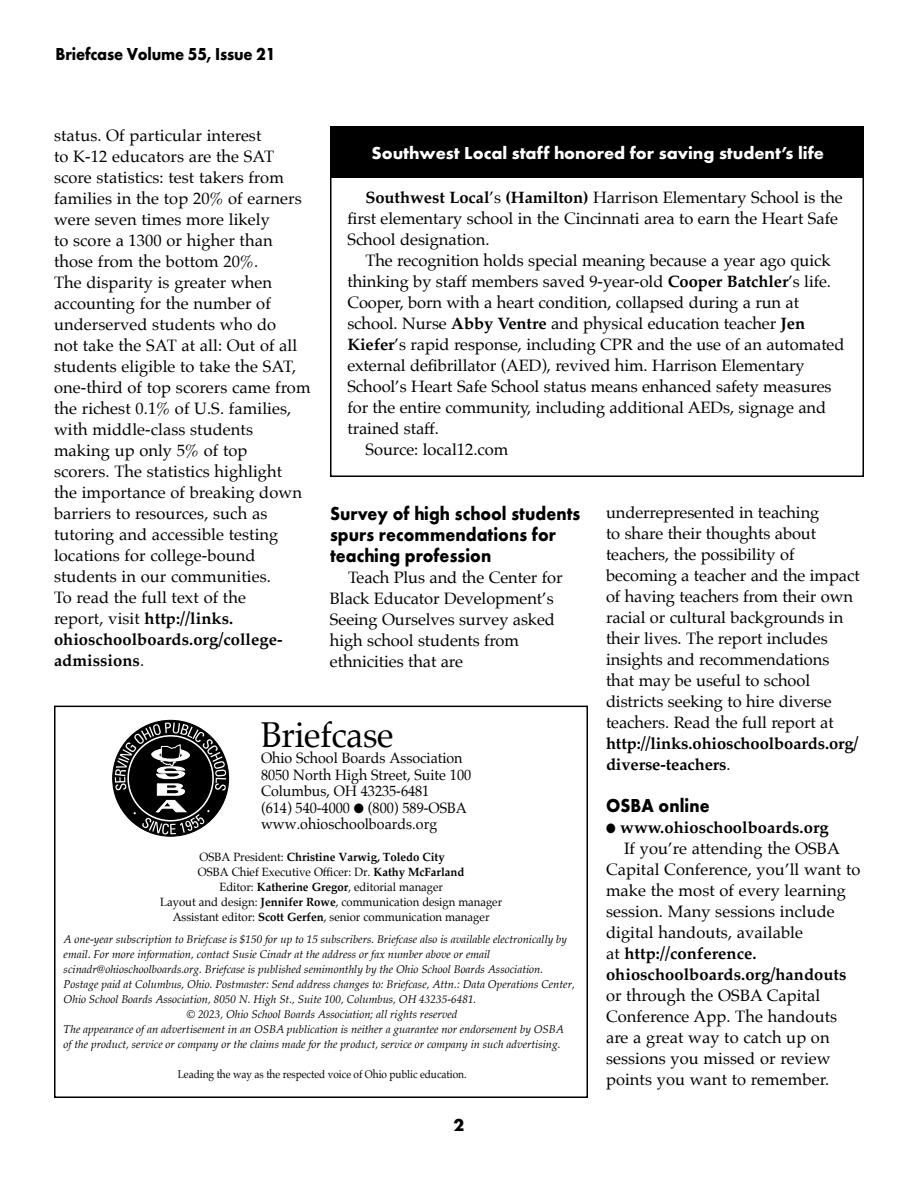
<style>
.page{position:relative;width:918px;height:1188px;background:#fff}
.page>*{position:absolute;margin:0;border:0;box-sizing:border-box;transform-origin:0 0}
.t1{font:36px "Palatino";letter-spacing:-.01em;color:#000;scale:.95 1}
.t2{font:700 19.5px/21px "Futura PT";letter-spacing:.005em;color:#000;scale:.9 1}
.t3{font:700 18px "Futura PT";color:#fff}
.t4{font:700 18px "Futura PT";letter-spacing:-.01em;color:#000;scale:.9 1}
.t5{font:700 18px "Futura PT";letter-spacing:-.01em;color:#000}
.t6{font:16.5px/21px "Palatino";color:#000}
.t7{font:700 16.5px/21px "Palatino";letter-spacing:.005em;color:#000}
.t8{font:15px/16.5px "Palatino";color:#000;scale:.95 1}
.t9{font:12px "Palatino";color:#000;scale:.95 1}
.t10{font:700 12px "Palatino";color:#000;scale:.95 1}
.t11{font:italic 11.25px "Palatino";color:#000}
.t12{font:11.25px "Palatino";letter-spacing:-.005em;color:#000;scale:.9 1}
.s1{font-weight:700}
.s2{font-weight:400}
</style>
<div class="page">
<div style="left:54px;top:706px;width:534px;height:392px;border:2px solid #000"></div>
<div style="left:330px;top:171px;width:534px;height:306px;border:2px solid #000"></div>
<div style="left:330px;top:126px;width:534px;height:52px;background:#000"></div>
<svg style="left:115px;top:723px;width:111px;height:112px"></svg>
<p class="t4" style="left:56px;top:43px;width:246px">Briefcase Volume 55, Issue 21</p>
<p class="t6" style="left:54px;top:125px;width:258px">status. Of particular interest<br>to K-12 educators are the SAT score statistics: test takers from families in the top 20% of earners were seven times more likely<br>to score a 1300 or higher than those from the bottom 20%.<br>The disparity is greater when accounting for the number of underserved students who do<br>not take the SAT at all: Out of all students eligible to take the SAT, one-third of top scorers came from the richest 0.1% of U.S. families, with middle-class students making up only 5% of top<br>scorers. The statistics highlight<br>the importance of breaking down barriers to resources, such as tutoring and accessible testing locations for college-bound students in our communities.<br>To read the full text of the<br>report, visit <span class="s1">http://links. ohioschoolboards.org/college&shy;admissions</span>.</p>
<p class="t3" style="left:371px;top:142px;width:454px">Southwest Local staff honored for saving student’s life</p>
<p class="t6" style="left:347px;top:186px;width:497px;text-indent:18px"><span class="s1">Southwest Local</span>’s <span class="s1">(Hamilton)</span> Harrison Elementary School is the first elementary school in the Cincinnati area to earn the Heart Safe<br>School designation.</p>
<p class="t6" style="left:365px;top:249px;width:467px">The recognition holds special meaning because a year ago quick</p>
<p class="t6" style="left:347px;top:270px;width:485px">thinking by staff members saved 9-year-old <span class="s1">Cooper Batchler</span>’s life.</p>
<p class="t6" style="left:347px;top:291px;width:453px">Cooper, born with a heart condition, collapsed during a run at</p>
<p class="t6" style="left:347px;top:312px;width:459px">school. Nurse <span class="s1">Abby Ventre</span> and physical education teacher <span class="s1">Jen</span></p>
<p class="t6" style="left:347px;top:333px;width:499px"><span class="s1">Kiefer</span>’s rapid response, including CPR and the use of an automated</p>
<p class="t6" style="left:347px;top:354px;width:459px">external defibrillator (AED), revived him. Harrison Elementary</p>
<p class="t6" style="left:347px;top:375px;width:486px">School’s Heart Safe School status means enhanced safety measures</p>
<p class="t6" style="left:347px;top:396px;width:480px">for the entire community, including additional AEDs, signage and</p>
<p class="t6" style="left:347px;top:417px;width:93px">trained staff.</p>
<p class="t6" style="left:365px;top:438px;width:144px">Source: local12.com</p>
<p class="t6" style="left:606px;top:501px;width:255px">underrepresented in teaching<br>to share their thoughts about teachers, the possibility of becoming a teacher and the impact of having teachers from their own racial or cultural backgrounds in their lives. The report includes insights and recommendations that may be useful to school districts seeking to hire diverse teachers. Read the full report at</p>
<p class="t7" style="left:606px;top:732px;width:254px">http://links.ohioschoolboards.org/ diverse-teachers<span class="s2">.</span></p>
<p class="t2" style="left:606px;top:794px;width:117px">OSBA online</p>
<p class="t7" style="left:606px;top:816px;width:224px">● www.ohioschoolboards.org</p>
<p class="t6" style="left:624px;top:837px;width:217px">If you’re attending the OSBA</p>
<p class="t6" style="left:606px;top:858px;width:256px">Capital Conference, you’ll want to</p>
<p class="t6" style="left:606px;top:879px;width:241px">make the most of every learning</p>
<p class="t6" style="left:606px;top:900px;width:230px">session. Many sessions include</p>
<p class="t6" style="left:606px;top:921px;width:199px">digital handouts, available</p>
<p class="t7" style="left:606px;top:942px;width:152px"><span class="s2">at</span> http://conference.</p>
<p class="t7" style="left:606px;top:963px;width:242px">ohioschoolboards.org/handouts</p>
<p class="t6" style="left:606px;top:984px;width:233px">or through the OSBA Capital<br>Conference App. The handouts are a great way to catch up on sessions you missed or review points you want to remember.</p>
<p class="t2" style="left:330px;top:503px;width:280px">Survey of high school students spurs recommendations for teaching profession</p>
<p class="t6" style="left:330px;top:567px;width:234px;text-indent:18px">Teach Plus and the Center for<br>Black Educator Development’s<br>Seeing Ourselves survey asked high school students from ethnicities that are</p>
<h1 class="t1" style="left:261px;top:704px;width:141px">Briefcase</h1>
<p class="t8" style="left:261px;top:750px;width:223px">Ohio School Boards Association<br>8050 North High Street, Suite 100<br>Columbus, OH 43235-6481<br>(614) 540-4000 ● (800) 589-OSBA www.ohioschoolboards.org</p>
<p class="t10" style="left:200px;top:846px;width:260px"><span class="s2">OSBA President:</span> Christine Varwig, Toledo City</p>
<p class="t9" style="left:198px;top:862px;width:282px">OSBA Chief Executive Officer: Dr. <span class="s1">Kathy McFarland</span></p>
<p class="t9" style="left:219px;top:877px;width:237px">Editor: <span class="s1">Katherine Gregor</span>, editorial manager</p>
<p class="t9" style="left:160px;top:892px;width:361px">Layout and design: <span class="s1">Jennifer Rowe</span>, communication design manager</p>
<p class="t9" style="left:173px;top:907px;width:335px">Assistant editor: <span class="s1">Scott Gerfen</span>, senior communication manager</p>
<p class="t11" style="left:64px;top:930px;width:505px">A one-year subscription to Briefcase is $150 for up to 15 subscribers. Briefcase also is available electronically by</p>
<p class="t11" style="left:64px;top:945px;width:428px">email. For more information, contact Susie Cinadr at the address or fax number above or email</p>
<p class="t11" style="left:64px;top:960px;width:481px">scinadr@ohioschoolboards.org. Briefcase is published semimonthly by the Ohio School Boards Association.</p>
<p class="t11" style="left:64px;top:975px;width:513px">Postage paid at Columbus, Ohio. Postmaster: Send address changes to: Briefcase, Attn.: Data Operations Center,</p>
<p class="t11" style="left:64px;top:990px;width:414px">Ohio School Boards Association, 8050 N. High St., Suite 100, Columbus, OH 43235-6481.</p>
<p class="t11" style="left:187px;top:1005px;width:272px">© 2023, Ohio School Boards Association; all rights reserved</p>
<p class="t11" style="left:64px;top:1020px;width:502px">The appearance of an advertisement in an OSBA publication is neither a guarantee nor endorsement by OSBA</p>
<p class="t11" style="left:64px;top:1035px;width:498px">of the product, service or company or the claims made for the product, service or company in such advertising.</p>
<p class="t12" style="left:178px;top:1065px;width:322px">Leading the way as the respected voice of Ohio public education.</p>
<p class="t5" style="left:454px;top:1114px;width:12px">2</p>
</div>
